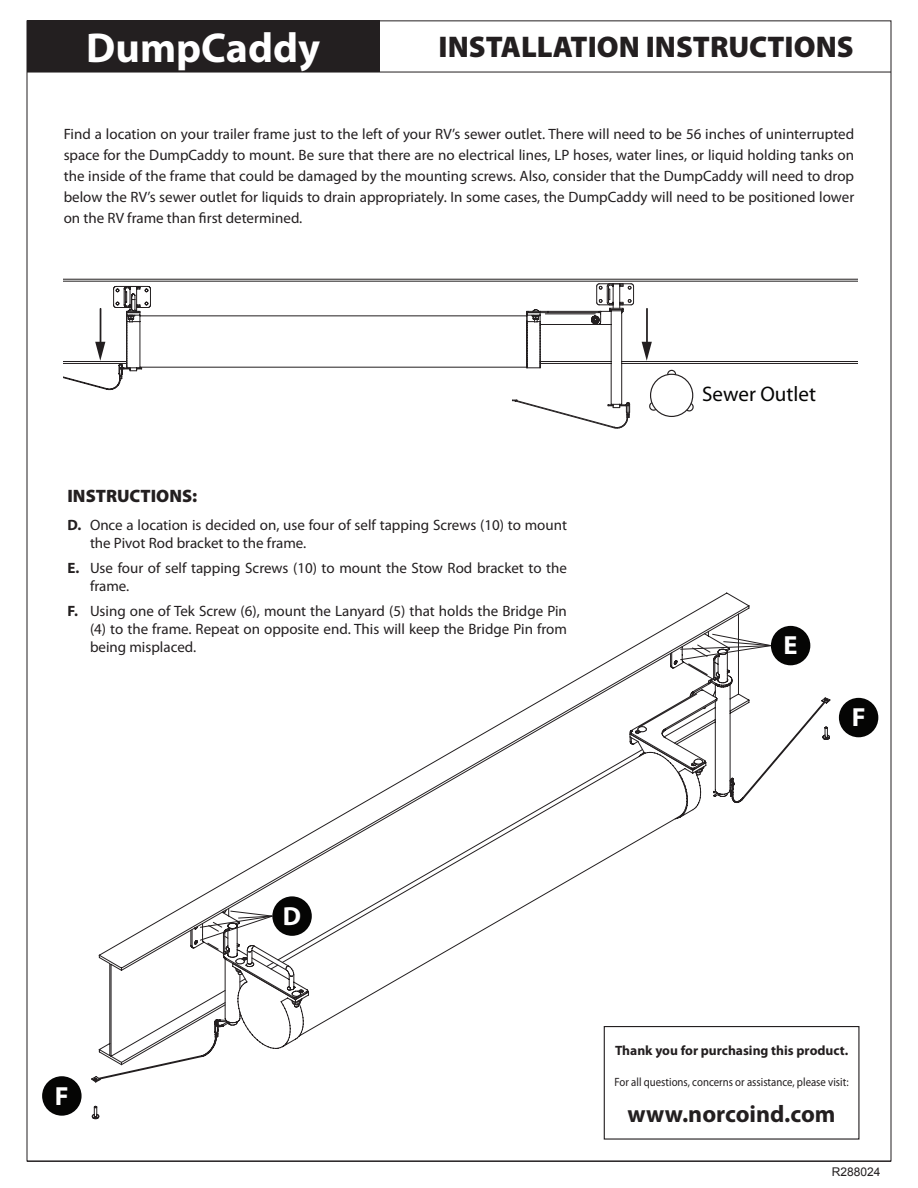
<style>
.page{position:relative;width:918px;height:1188px;background:#fff}
.page>*{position:absolute;margin:0;border:0;box-sizing:border-box;transform-origin:0 0}
.t1{font:700 42px "Myriad Pro";color:#fff}
.t2{font:900 30px "Myriad Pro";color:#231f20}
.t3{font:700 26.25px "Myriad Pro";color:#fff}
.t4{font:700 24px "Myriad Pro";color:#231f20}
.t5{font:21px "Myriad Pro";color:#050504}
.t6{font:900 18px "Myriad Pro";color:#231f20}
.Text{font:15px/21px "Myriad Pro";color:#231f20;text-align:justify}
.Numbered_List{font:15px/18px "Myriad Pro";color:#231f20}
.t7{font:700 13.5px "Myriad Pro";color:#231f20}
.t8{font:12px "Myriad Pro";color:#231f20;scale:.9 1}
.t9{font:12px "Arial";color:#231f20}
.s1{font-weight:700}
</style>
<div class="page">
<hr style="left:27px;top:1161px;width:864px;height:1px;background:#231f20">
<hr style="left:27px;top:72px;width:864px;height:1px;background:#231f20">
<div style="left:27px;top:21px;width:352px;height:51px;background:#231f20"></div>
<svg style="left:64px;top:278px;width:794px;height:127px"></svg>
<div style="left:667px;top:370px;width:9px;height:9px;border:1px solid #231f20;border-radius:50%"></div>
<svg style="left:648px;top:401px;width:11px;height:11px"></svg>
<div style="left:684px;top:402px;width:10px;height:10px;border:1px solid #231f20;border-radius:3px"></div>
<div style="left:651px;top:374px;width:42px;height:42px;background:#fff;border-radius:50%"></div>
<div style="left:650px;top:374px;width:43px;height:43px;border:1px solid #231f20;border-radius:50%"></div>
<svg style="left:512px;top:400px;width:119px;height:29px"></svg>
<svg style="left:64px;top:283px;width:570px;height:107px"></svg>
<hr style="left:646px;top:309px;width:2px;height:36px;background:#231f20">
<svg style="left:642px;top:342px;width:10px;height:19px"></svg>
<svg style="left:91px;top:870px;width:513px;height:250px"></svg>
<svg style="left:245px;top:631px;width:485px;height:361px"></svg>
<div style="left:771px;top:626px;width:39px;height:39px;background:#050504;border-radius:50%"></div>
<div style="left:272px;top:896px;width:40px;height:40px;background:#050504;border-radius:50%"></div>
<div style="left:839px;top:698px;width:39px;height:39px;background:#050504;border-radius:50%"></div>
<div style="left:42px;top:1076px;width:40px;height:40px;background:#050504;border-radius:50%"></div>
<svg style="left:200px;top:911px;width:109px;height:115px"></svg>
<svg style="left:680px;top:634px;width:91px;height:26px"></svg>
<div style="left:604px;top:1026px;width:255px;height:114px;border:1px solid #231f20"></div>
<p class="t1" style="left:86px;top:21px;width:235px">DumpCaddy</p>
<p class="t2" style="left:439px;top:27px;width:417px">INSTALLATION INSTRUCTIONS</p>
<p class="Text" style="left:64px;top:123px;width:792px">Find a location on your trailer frame just to the left of your RV’s sewer outlet. There will need to be 56 inches of uninterrupted space for the DumpCaddy to mount. Be sure that there are no electrical lines, LP hoses, water lines, or liquid holding tanks on the inside of the frame that could be damaged by the mounting screws. Also, consider that the DumpCaddy will need to drop below the RV’s sewer outlet for liquids to drain appropriately. In some cases, the DumpCaddy will need to be positioned lower on the RV frame than first determined.</p>
<p class="t6" style="left:68px;top:484px;width:131px">INSTRUCTIONS:</p>
<p class="Numbered_List" style="left:90px;top:516px;width:479px;text-indent:-22px"><span class="s1">D.</span> Once a location is decided on, use four of self tapping Screws (10) to mount the Pivot Rod bracket to the frame.</p>
<p class="Numbered_List" style="left:90px;top:558px;width:478px;text-indent:-22px"><span class="s1">E.</span> Use four of self tapping Screws (10) to mount the Stow Rod bracket to the frame.</p>
<p class="Numbered_List" style="left:90px;top:601px;width:478px;text-align:justify;text-indent:-22px"><span class="s1">F.</span> Using one of Tek Screw (6), mount the Lanyard (5) that holds the Bridge Pin (4) to the frame. Repeat on opposite end. This will keep the Bridge Pin from being misplaced.</p>
<p class="t5" style="left:702px;top:381px;width:115px">Sewer Outlet</p>
<p class="t3" style="left:784px;top:628px;width:16px">E</p>
<p class="t3" style="left:852px;top:700px;width:15px">F</p>
<p class="t3" style="left:55px;top:1079px;width:15px">F</p>
<p class="t3" style="left:283px;top:899px;width:20px">D</p>
<p class="t7" style="left:615px;top:1042px;width:235px">Thank you for purchasing this product.</p>
<p class="t8" style="left:615px;top:1075px;width:262px">For all questions, concerns or assistance, please visit:</p>
<p class="t4" style="left:628px;top:1098px;width:209px">www.norcoind.com</p>
<p class="t9" style="left:832px;top:1164px;width:50px">R288024</p>
</div>
